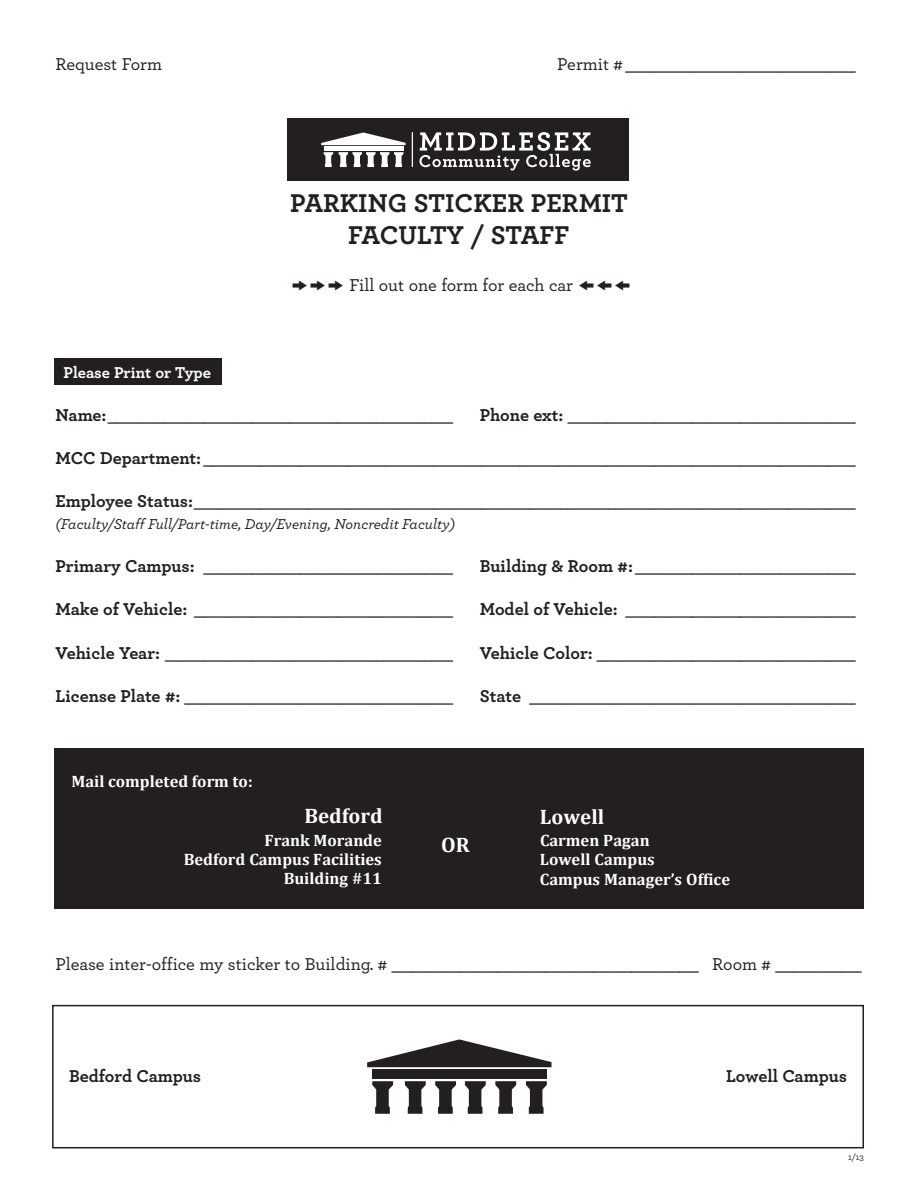
<style>
.page{position:relative;width:918px;height:1188px;background:#fff}
.page>*{position:absolute;margin:0;border:0;box-sizing:border-box;transform-origin:0 0}
.t1{font:700 27px/32.4px "Archer";color:#231f20;text-align:center}
.t2{font:700 21px "Cambria";color:#fff}
.t3{font:500 18px "Archer";color:#231f20}
.t4{font:700 18px "Archer";letter-spacing:-.005em;color:#231f20}
.t5{font:700 16.5px "Cambria";color:#fff}
.t6{font:700 16.5px "Archer";color:#fff}
.t7{font:italic 500 15px "Archer";color:#231f20}
.t8{font:500 9px "Archer";color:#231f20}
.s1{font-family:"Zeal";font-weight:400}
.s2{font-weight:700}
</style>
<div class="page">
<div style="left:54px;top:748px;width:810px;height:161px;background:#231f20"></div>
<div style="left:372px;top:1069px;width:175px;height:10px;background:#231f20"></div>
<div style="left:52px;top:1005px;width:812px;height:143px;border:2px solid #231f20"></div>
<div style="left:288px;top:118px;width:341px;height:63px;background:#231f20"></div>
<svg style="left:321px;top:132px;width:85px;height:13px"></svg>
<hr style="left:324px;top:147px;width:80px;height:4px;background:#fff">
<svg style="left:324px;top:152px;width:9px;height:15px"></svg>
<svg style="left:339px;top:152px;width:65px;height:15px"></svg>
<svg style="left:419px;top:132px;width:172px;height:39px"></svg>
<hr style="left:412px;top:132px;width:1px;height:35px;background:#fff">
<div style="left:54px;top:358px;width:168px;height:27px;background:#231f20"></div>
<svg style="left:367px;top:1039px;width:184px;height:28px"></svg>
<svg style="left:372px;top:1081px;width:21px;height:33px"></svg>
<svg style="left:405px;top:1081px;width:21px;height:33px"></svg>
<svg style="left:435px;top:1081px;width:21px;height:33px"></svg>
<svg style="left:465px;top:1081px;width:21px;height:33px"></svg>
<svg style="left:495px;top:1081px;width:21px;height:33px"></svg>
<svg style="left:526px;top:1081px;width:21px;height:33px"></svg>
<p class="t3" style="left:56px;top:58px;width:108px">Request Form</p>
<p class="t3" style="left:557px;top:58px;width:300px">Permit # ________________________</p>
<h1 class="t1" style="left:290px;top:190px;width:339px">PARKING STICKER PERMIT<br>FACULTY / STAFF</h1>
<p class="t3" style="left:291px;top:279px;width:342px"><span class="s1">kkk</span> Fill out one form for each car <span class="s1">ooo</span></p>
<p class="t6" style="left:63px;top:367px;width:149px">Please Print or Type</p>
<p class="t3" style="left:56px;top:409px;width:399px"><span class="s2">Name:</span>____________________________________</p>
<p class="t3" style="left:480px;top:409px;width:377px"><span class="s2">Phone ext:</span> ______________________________</p>
<p class="t3" style="left:55px;top:452px;width:802px"><span class="s2">MCC Department:</span>____________________________________________________________________</p>
<p class="t3" style="left:55px;top:495px;width:802px"><span class="s2">Employee Status:</span>_____________________________________________________________________</p>
<p class="t7" style="left:56px;top:519px;width:401px">(Faculty/Staff Full/Part-time, Day/Evening, Noncredit Faculty)</p>
<p class="t3" style="left:56px;top:560px;width:399px"><span class="s2">Primary Campus:</span> __________________________</p>
<p class="t3" style="left:480px;top:560px;width:377px"><span class="s2">Building &amp; Room #:</span>_______________________</p>
<p class="t3" style="left:56px;top:603px;width:399px"><span class="s2">Make of Vehicle:</span> ___________________________</p>
<p class="t3" style="left:480px;top:603px;width:377px"><span class="s2">Model of Vehicle:</span> ________________________</p>
<p class="t3" style="left:56px;top:647px;width:399px"><span class="s2">Vehicle Year:</span> ______________________________</p>
<p class="t3" style="left:480px;top:647px;width:377px"><span class="s2">Vehicle Color:</span> ___________________________</p>
<p class="t3" style="left:56px;top:690px;width:399px"><span class="s2">License Plate #:</span> ____________________________</p>
<p class="t3" style="left:480px;top:690px;width:378px"><span class="s2">State</span> __________________________________</p>
<p class="t5" style="left:71px;top:769px;width:183px">Mail completed form to:</p>
<p class="t2" style="left:304px;top:801px;width:80px">Bedford</p>
<p class="t2" style="left:540px;top:802px;width:66px">Lowell</p>
<p class="t5" style="left:265px;top:828px;width:119px">Frank Morande</p>
<p class="t2" style="left:441px;top:830px;width:30px">OR</p>
<p class="t5" style="left:540px;top:828px;width:111px">Carmen Pagan</p>
<p class="t5" style="left:184px;top:848px;width:200px">Bedford Campus Facilities</p>
<p class="t5" style="left:540px;top:848px;width:116px">Lowell Campus</p>
<p class="t5" style="left:284px;top:867px;width:100px">Building #11</p>
<p class="t5" style="left:540px;top:868px;width:192px">Campus Manager’s Office</p>
<p class="t3" style="left:56px;top:958px;width:808px">Please inter-office my sticker to Building. # ________________________________ Room # _________</p>
<p class="t4" style="left:69px;top:1070px;width:134px">Bedford Campus</p>
<p class="t4" style="left:726px;top:1070px;width:123px">Lowell Campus</p>
<p class="t8" style="left:848px;top:1154px;width:17px">1/13</p>
</div>
